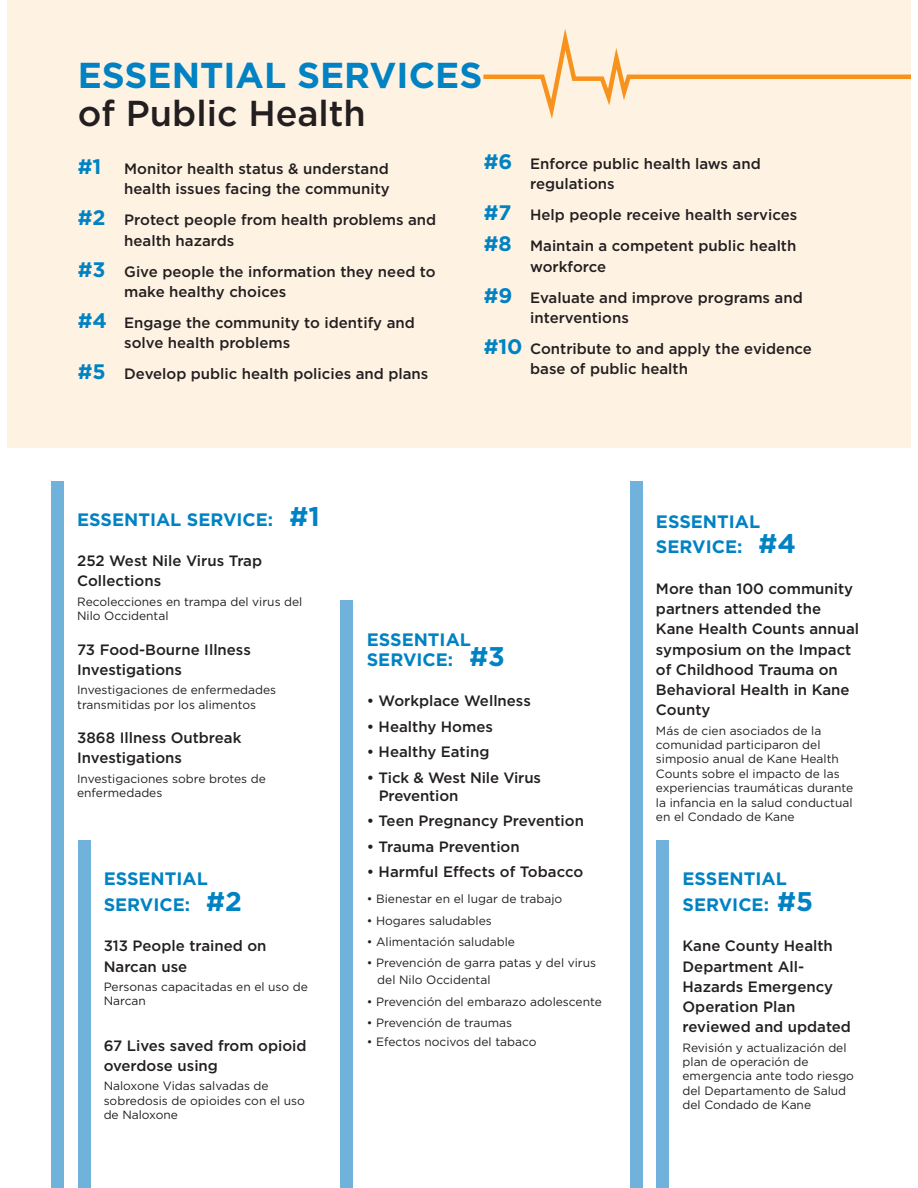
<style>
.page{position:relative;width:918px;height:1188px;background:#fff}
.page>*{position:absolute;margin:0;border:0;box-sizing:border-box;transform-origin:0 0}
.t1{font:700 36px "Gotham";color:#0082c3}
.t2{font:500 36px "Gotham";color:#231f20}
.t3{font:700 18px/25.5px "Gotham";color:#0082c3}
.t4{font:500 15px/20.2px "Gotham";color:#231f20}
.t5{font:12px/14.4px "Gotham";color:#231f20}
.s1{font-weight:700;font-size:21px;color:#0082c3}
.s2{font-size:27px}
</style>
<div class="page">
<div style="left:7px;top:0;width:904px;height:447px;background:#fef2e3"></div>
<div style="left:51px;top:482px;width:13px;height:706px;background:#71b2dc"></div>
<div style="left:340px;top:600px;width:13px;height:588px;background:#71b2dc"></div>
<div style="left:78px;top:840px;width:13px;height:348px;background:#71b2dc"></div>
<svg style="left:483px;top:29px;width:428px;height:90px"></svg>
<div style="left:630px;top:482px;width:13px;height:706px;background:#71b2dc"></div>
<div style="left:656px;top:840px;width:13px;height:348px;background:#71b2dc"></div>
<h1 class="t1" style="left:78px;top:55px;width:406px">ESSENTIAL SERVICES</h1>
<h1 class="t2" style="left:78px;top:93px;width:290px">of Public Health</h1>
<p class="t4" style="left:78px;top:158px;width:314px;text-align:right"><span class="s1">#1</span> Monitor health status &amp; understand health issues facing the community</p>
<p class="t4" style="left:124px;top:210px;width:314px;text-indent:-47px"><span class="s1">#2</span> Protect people from health problems and health hazards</p>
<p class="t4" style="left:124px;top:261px;width:313px;text-indent:-47px"><span class="s1">#3</span> Give people the information they need to make healthy choices</p>
<p class="t4" style="left:124px;top:312px;width:292px;text-indent:-47px"><span class="s1">#4</span> Engage the community to identify and solve health problems</p>
<p class="t4" style="left:78px;top:363px;width:352px"><span class="s1">#5</span> Develop public health policies and plans</p>
<p class="t4" style="left:530px;top:153px;width:232px;text-indent:-46px"><span class="s1">#6</span> Enforce public health laws and regulations</p>
<p class="t4" style="left:484px;top:199px;width:315px;line-height:31px"><span class="s1">#7</span> Help people receive health services <span class="s1">#8</span> Maintain a competent public health</p>
<p class="t4" style="left:484px;top:251px;width:321px;line-height:31px;text-indent:46px">workforce<br><span class="s1">#9</span> Evaluate and improve programs and</p>
<p class="t4" style="left:484px;top:302px;width:330px;line-height:31px;text-indent:46px">interventions<br><span class="s1">#10</span> Contribute to and apply the evidence</p>
<p class="t4" style="left:530px;top:359px;width:159px">base of public health</p>
<p class="t3" style="left:77px;top:506px;width:244px">ESSENTIAL SERVICE: <span class="s2">#1</span></p>
<p class="t4" style="left:77px;top:550px;width:186px">252 West Nile Virus Trap<br>Collections</p>
<p class="t5" style="left:77px;top:594px;width:227px">Recolecciones en trampa del virus del<br>Nilo Occidental</p>
<p class="t4" style="left:77px;top:639px;width:175px">73 Food-Bourne Illness<br>Investigations</p>
<p class="t5" style="left:77px;top:683px;width:200px">Investigaciones de enfermedades transmitidas por los alimentos</p>
<p class="t4" style="left:77px;top:727px;width:166px">3868 Illness Outbreak<br>Investigations</p>
<p class="t5" style="left:77px;top:771px;width:190px">Investigaciones sobre brotes de enfermedades</p>
<p class="t3" style="left:104px;top:866px;width:140px">ESSENTIAL<br>SERVICE: <span class="s2">#2</span></p>
<p class="t4" style="left:104px;top:936px;width:164px">313 People trained on<br>Narcan use</p>
<p class="t5" style="left:104px;top:979px;width:206px">Personas capacitadas en el uso de<br>Narcan</p>
<p class="t4" style="left:104px;top:1035px;width:204px">67 Lives saved from opioid overdose using</p>
<p class="t5" style="left:104px;top:1078px;width:203px">Naloxone Vidas salvadas de sobredosis de opioides con el uso de Naloxone</p>
<p class="t3" style="left:367px;top:629px;width:140px;line-height:20.2px">ESSENTIAL<br>SERVICE: <span class="s2">#3</span></p>
<p class="t4" style="left:367px;top:691px;width:166px">• Workplace Wellness</p>
<p class="t4" style="left:367px;top:716px;width:128px">• Healthy Homes</p>
<p class="t4" style="left:367px;top:742px;width:124px">• Healthy Eating</p>
<p class="t4" style="left:379px;top:768px;width:164px;line-height:18px;text-indent:-12px">• Tick &amp; West Nile Virus<br>Prevention</p>
<p class="t4" style="left:367px;top:811px;width:219px">• Teen Pregnancy Prevention</p>
<p class="t4" style="left:367px;top:836px;width:155px">• Trauma Prevention</p>
<p class="t4" style="left:367px;top:862px;width:218px">• Harmful Effects of Tobacco</p>
<p class="t5" style="left:367px;top:892px;width:197px">• Bienestar en el lugar de trabajo</p>
<p class="t5" style="left:367px;top:913px;width:126px">• Hogares saludables</p>
<p class="t5" style="left:367px;top:934px;width:150px">• Alimentación saludable</p>
<p class="t5" style="left:377px;top:954px;width:220px;line-height:16.8px;text-indent:-10px">• Prevención de garra patas y del virus del Nilo Occidental</p>
<p class="t5" style="left:367px;top:994px;width:237px">• Prevención del embarazo adolescente</p>
<p class="t5" style="left:367px;top:1015px;width:147px">• Prevención de traumas</p>
<p class="t5" style="left:367px;top:1034px;width:171px">• Efectos nocivos del tabaco</p>
<p class="t3" style="left:656px;top:508px;width:142px">ESSENTIAL<br>SERVICE: <span class="s2">#4</span></p>
<p class="t4" style="left:656px;top:578px;width:205px">More than 100 community partners attended the<br>Kane Health Counts annual symposium on the Impact of Childhood Trauma on<br>Behavioral Health in Kane<br>County</p>
<p class="t5" style="left:656px;top:723px;width:199px">Más de cien asociados de la comunidad participaron del simposio anual de Kane Health<br>Counts sobre el impacto de las experiencias traumáticas durante la infancia en la salud conductual en el Condado de Kane</p>
<p class="t3" style="left:683px;top:866px;width:132px">ESSENTIAL<br>SERVICE: <span class="s2">#5</span></p>
<p class="t4" style="left:683px;top:936px;width:170px">Kane County Health<br>Department All-<br>Hazards Emergency<br>Operation Plan reviewed and updated</p>
<p class="t5" style="left:683px;top:1040px;width:173px">Revisión y actualización del plan de operación de emergencia ante todo riesgo del Departamento de Salud del Condado de Kane</p>
</div>
